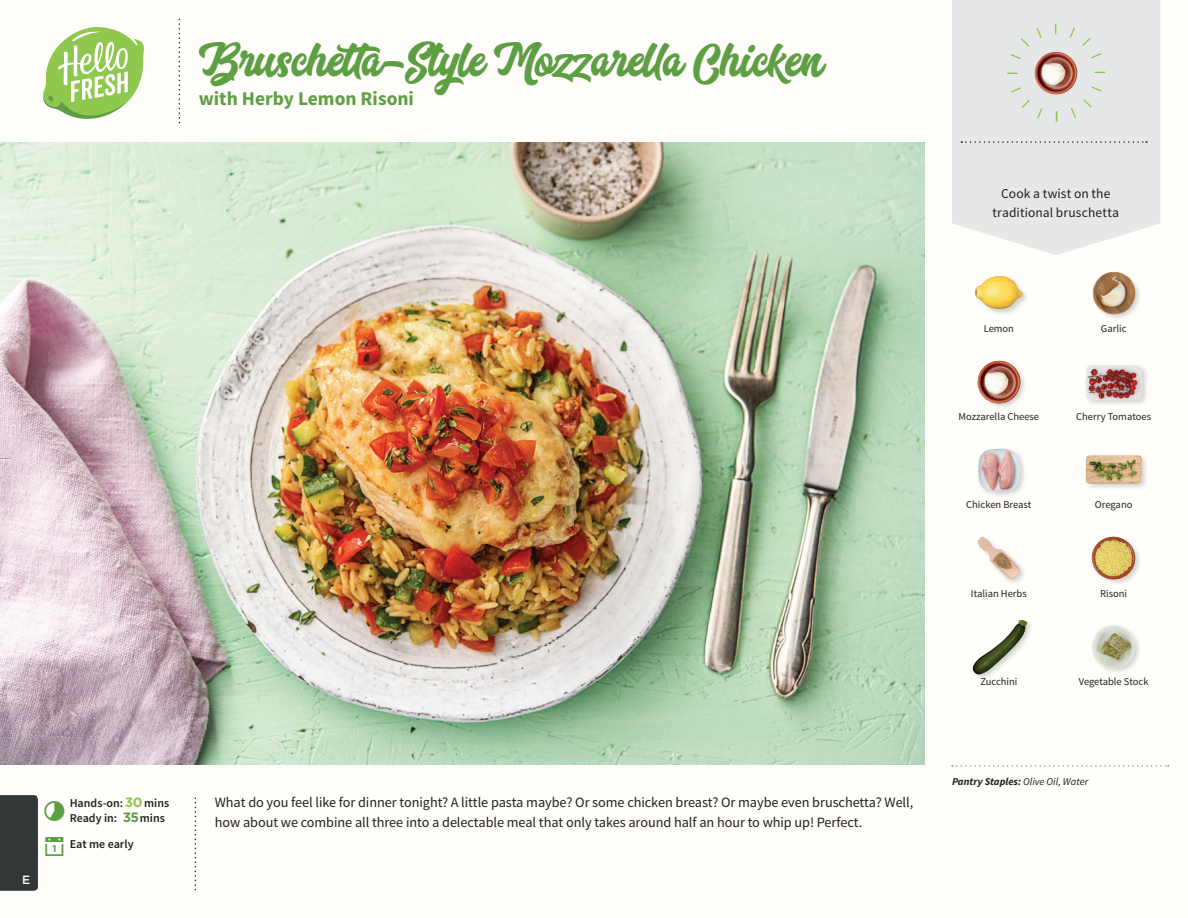
<style>
.page{position:relative;width:1188px;height:918px;background:#fffefa}
.page>*{position:absolute;margin:0;border:0;box-sizing:border-box;transform-origin:0 0}
.t1{font:48px "Aerokids";color:#5e9f43}
.t2{font:700 19.5px "Source Sans Pro";color:#5e9f43}
.t3{font:14.25px/19.5px "Source Sans Pro";letter-spacing:-.005em;color:#231f20}
.t4{font:13.5px/18.9px "Source Sans Pro";letter-spacing:.01em;color:#231f20;text-align:center}
.t5{font:600 12px/15px "Source Sans Pro";color:#231f20}
.t6{font:500 12px "Gotham";color:#fff}
.t7{font:10.5px "Source Sans Pro";color:#231f20}
.t8{font:italic 700 10.5px "Source Sans Pro";color:#231f20}
.s1{font-family:"Gotham";font-weight:700;font-size:13.5px;color:#8fc84e}
.s2{font-family:"Gotham";font-weight:700;font-size:13.5px;color:#5e9f43}
.s3{font-weight:400}
</style>
<div class="page">
<img style="left:977px;top:537px;width:47px;height:46px">
<div style="left:971px;top:619px;width:63px;height:62px;background:#231f20;opacity:.2"></div>
<img style="left:971px;top:619px;width:57px;height:56px">
<img style="left:1091px;top:536px;width:49px;height:48px">
<img style="left:1092px;top:625px;width:47px;height:47px">
<div style="left:1085px;top:454px;width:64px;height:36px;background:#231f20;opacity:.2"></div>
<img style="left:1085px;top:454px;width:57px;height:36px">
<img style="left:978px;top:448px;width:46px;height:48px">
<div style="left:1084px;top:363px;width:65px;height:43px;background:#231f20;opacity:.2"></div>
<img style="left:1085px;top:363px;width:57px;height:43px">
<img style="left:977px;top:360px;width:48px;height:47px">
<img style="left:1092px;top:271px;width:48px;height:47px">
<img style="left:975px;top:276px;width:50px;height:38px">
<svg style="left:43px;top:27px;width:101px;height:92px"></svg>
<svg style="left:952px;top:0;width:208px;height:255px;background:#e7e8e9"></svg>
<svg style="left:961px;top:141px;width:186px;height:2px"></svg>
<img style="left:1028px;top:44px;width:57px;height:57px">
<div style="left:1007px;top:24px;width:98px;height:98px;border:11px dashed #8fc84e;border-radius:50%"></div>
<div style="left:0;top:795px;width:38px;height:96px;background:#323738"></div>
<img style="left:0;top:142px;width:925px;height:623px">
<svg style="left:952px;top:765px;width:217px;height:2px"></svg>
<h1 class="t1" style="left:199px;top:32px;width:626px">Bruschetta-Style Mozzarella Chicken</h1>
<h2 class="t2" style="left:199px;top:86px;width:217px">with Herby Lemon Risoni</h2>
<p class="t4" style="left:992px;top:184px;width:128px">Cook a twist on the traditional bruschetta</p>
<p class="t6" style="left:22px;top:872px;width:10px">E</p>
<p class="t5" style="left:70px;top:796px;width:101px">Hands-on:<span class="s1">30</span>mins<br>Ready in: <span class="s2">35</span>mins</p>
<p class="t3" style="left:215px;top:793px;width:700px">What do you feel like for dinner tonight? A little pasta maybe? Or some chicken breast? Or maybe even bruschetta? Well, how about we combine all three into a delectable meal that only takes around half an hour to whip up! Perfect.</p>
<p class="t5" style="left:70px;top:837px;width:65px">Eat me early</p>
<p class="t7" style="left:984px;top:322px;width:32px">Lemon</p>
<p class="t7" style="left:1101px;top:322px;width:27px">Garlic</p>
<p class="t7" style="left:959px;top:410px;width:82px">Mozzarella Cheese</p>
<p class="t7" style="left:1076px;top:410px;width:76px">Cherry Tomatoes</p>
<p class="t7" style="left:966px;top:498px;width:67px">Chicken Breast</p>
<p class="t7" style="left:1095px;top:498px;width:39px">Oregano</p>
<p class="t7" style="left:971px;top:587px;width:57px">Italian Herbs</p>
<p class="t7" style="left:1100px;top:587px;width:29px">Risoni</p>
<p class="t7" style="left:980px;top:675px;width:39px">Zucchini</p>
<p class="t7" style="left:1079px;top:675px;width:71px">Vegetable Stock</p>
<p class="t8" style="left:952px;top:775px;width:138px">Pantry Staples: <span class="s3">Olive Oil, Water</span></p>
</div>
